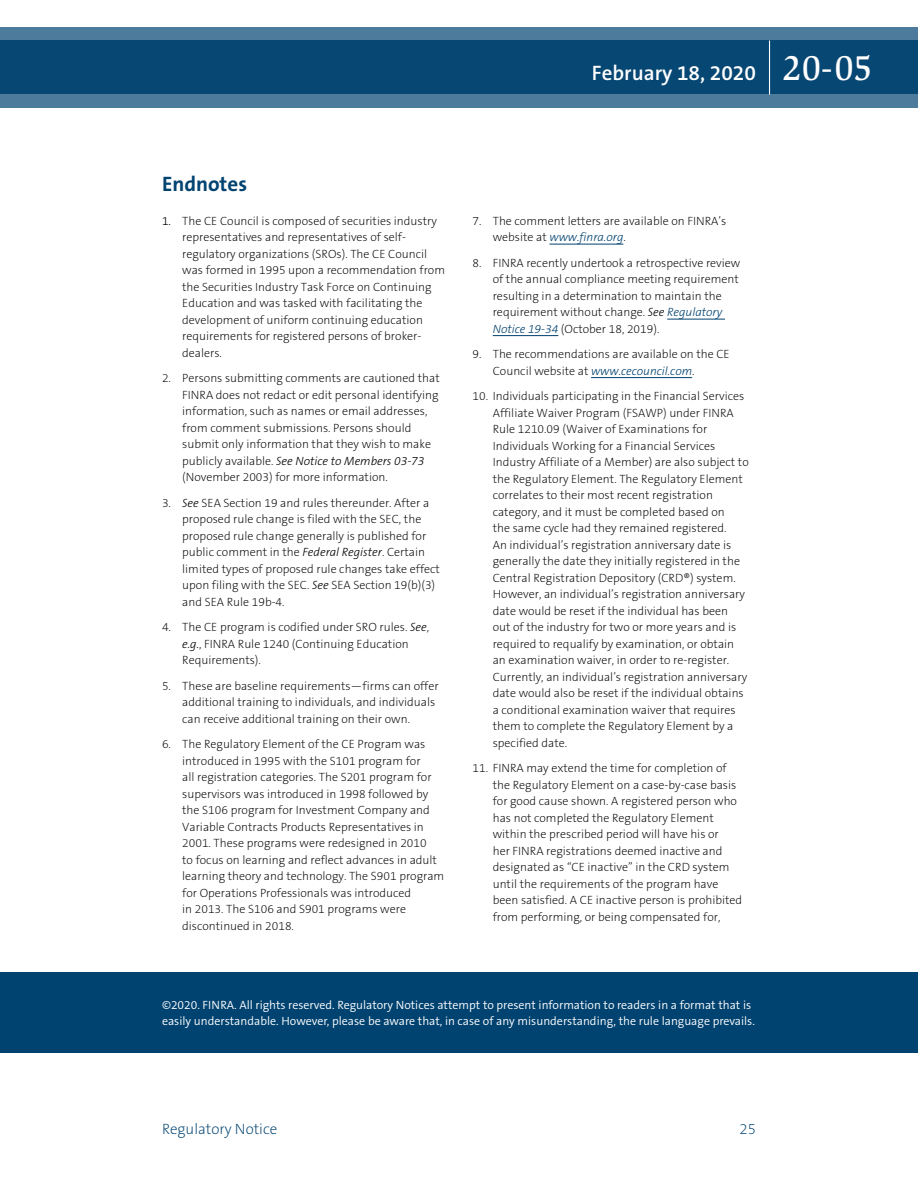
<style>
.page{position:relative;width:918px;height:1188px;background:#fff}
.page>*{position:absolute;margin:0;border:0;box-sizing:border-box;transform-origin:0 0}
.t1{font:600 21px "The Sans B6";color:#fff}
.t2{font:700 21px "The Sans B7";color:#004270}
.t3{font:200 15px "The Sans B2";color:#004270}
.t4{font:200 12px/16.5px "The Sans B2";color:#000}
.t5{font:300 12px/16.5px "The Sans B4";color:#fff}
.t6{font:italic 300 12px "The Sans B3";color:#000}
.t7{font:italic 300 12px "The Sans B3";color:#004270}
.s1{font-family:"Slimbach LT";font-weight:500;font-size:36px}
.s2{font-family:"The Sans B3";font-weight:300}
.s3{font-family:"The Sans B2";font-weight:200;font-style:normal}
.s4{font-family:"The Sans B3";font-weight:300;font-style:italic}
.s5{font-family:"The Sans B2";font-weight:200;font-style:normal;color:#000}
.s6{font-family:"The Sans B3";font-weight:300;font-style:italic;color:#004270}
</style>
<div class="page">
<div style="left:0;top:972px;width:918px;height:81px;background:#004270"></div>
<svg style="left:0;top:27px;width:918px;height:81px;background:#1e5881"></svg>
<hr style="left:769px;top:40px;width:1px;height:54px;background:#fff">
<hr style="left:549px;top:244px;width:74px;height:1px;background:#004270">
<hr style="left:667px;top:319px;width:58px;height:1px;background:#004270">
<hr style="left:493px;top:335px;width:65px;height:1px;background:#004270">
<hr style="left:591px;top:377px;width:101px;height:1px;background:#004270">
<h1 class="t1" style="left:592px;top:62px;width:282px">February 18, 2020 <span class="s1">20-05</span></h1>
<h1 class="t2" style="left:162px;top:173px;width:87px">Endnotes</h1>
<p class="t4" style="left:182px;top:213px;width:264px;text-indent:-20px"><span class="s2">1.</span> The CE Council is composed of securities industry representatives and representatives of self&shy;regulatory organizations (SROs). The CE Council was formed in 1995 upon a recommendation from the Securities Industry Task Force on Continuing Education and was tasked with facilitating the development of uniform continuing education requirements for registered persons of broker&shy;dealers.</p>
<p class="t4" style="left:182px;top:370px;width:259px;text-indent:-20px">2. Persons submitting comments are cautioned that FINRA does not redact or edit personal identifying information, such as names or email addresses, from comment submissions. Persons should submit only information that they wish to make</p>
<p class="t6" style="left:182px;top:454px;width:244px"><span class="s3">publicly available.</span> See Notice to Members 03-73</p>
<p class="t4" style="left:182px;top:469px;width:207px">(November 2003) for more information.</p>
<p class="t4" style="left:182px;top:495px;width:259px;text-indent:-20px">3. <span class="s4">See</span> SEA Section 19 and rules thereunder. After a proposed rule change is filed with the SEC, the proposed rule change generally is published for public comment in the <span class="s4">Federal Register</span>. Certain limited types of proposed rule changes take effect upon filing with the SEC. <span class="s4">See</span> SEA Section 19(b)(3) and SEA Rule 19b-4.</p>
<p class="t4" style="left:182px;top:619px;width:248px;text-indent:-20px">4. The CE program is codified under SRO rules. <span class="s4">See</span>, <span class="s4">e.g.</span>, FINRA Rule 1240 (Continuing Education<br>Requirements).</p>
<p class="t4" style="left:182px;top:678px;width:258px;text-indent:-20px">5. These are baseline requirements—firms can offer additional training to individuals, and individuals can receive additional training on their own.</p>
<p class="t4" style="left:182px;top:736px;width:264px;text-indent:-20px">6. The Regulatory Element of the CE Program was introduced in 1995 with the S101 program for<br>all registration categories. The S201 program for supervisors was introduced in 1998 followed by the S106 program for Investment Company and Variable Contracts Products Representatives in 2001. These programs were redesigned in 2010<br>to focus on learning and reflect advances in adult learning theory and technology. The S901 program for Operations Professionals was introduced<br>in 2013. The S106 and S901 programs were discontinued in 2018.</p>
<p class="t4" style="left:472px;top:213px;width:255px">7. The comment letters are available on FINRA’s</p>
<p class="t7" style="left:493px;top:231px;width:135px"><span class="s5">website at</span> www.finra.org<span class="s5">.</span></p>
<p class="t4" style="left:493px;top:255px;width:249px;text-indent:-20px">8. FINRA recently undertook a retrospective review of the annual compliance meeting requirement resulting in a determination to maintain the requirement without change. <span class="s4">See</span> <span class="s6">Regulatory Notice 19-34</span> (October 18, 2019).</p>
<p class="t4" style="left:493px;top:346px;width:238px;text-indent:-20px">9. The recommendations are available on the CE<br>Council website at <span class="s6">www.cecouncil.com</span>.</p>
<p class="t4" style="left:493px;top:388px;width:258px;text-indent:-20px">10. Individuals participating in the Financial Services Affiliate Waiver Program (FSAWP) under FINRA Rule 1210.09 (Waiver of Examinations for Individuals Working for a Financial Services Industry Affiliate of a Member) are also subject to the Regulatory Element. The Regulatory Element correlates to their most recent registration category, and it must be completed based on<br>the same cycle had they remained registered.<br>An individual’s registration anniversary date is generally the date they initially registered in the Central Registration Depository (CRD®) system.<br>However, an individual’s registration anniversary date would be reset if the individual has been out of the industry for two or more years and is required to requalify by examination, or obtain an examination waiver, in order to re-register.<br>Currently, an individual’s registration anniversary date would also be reset if the individual obtains a conditional examination waiver that requires them to complete the Regulatory Element by a specified date.</p>
<p class="t4" style="left:493px;top:760px;width:251px;text-indent:-20px">11. FINRA may extend the time for completion of the Regulatory Element on a case-by-case basis for good cause shown. A registered person who has not completed the Regulatory Element within the prescribed period will have his or<br>her FINRA registrations deemed inactive and designated as “CE inactive” in the CRD system until the requirements of the program have been satisfied. A CE inactive person is prohibited from performing, or being compensated for,</p>
<p class="t5" style="left:162px;top:997px;width:594px">©2020. FINRA. All rights reserved. Regulatory Notices attempt to present information to readers in a format that is easily understandable. However, please be aware that, in case of any misunderstanding, the rule language prevails.</p>
<p class="t3" style="left:162px;top:1121px;width:117px">Regulatory Notice</p>
<p class="t3" style="left:740px;top:1121px;width:18px">25</p>
</div>
